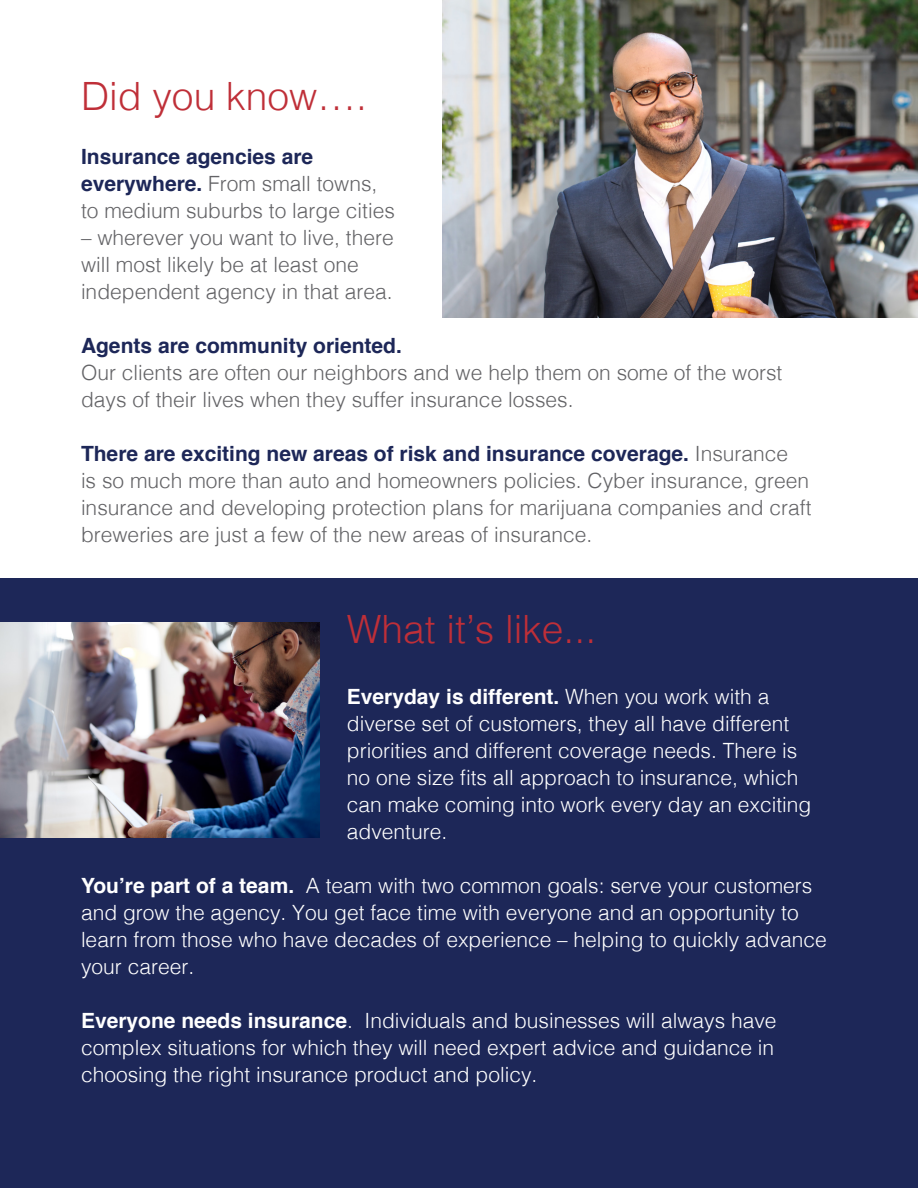
<style>
.page{position:relative;width:918px;height:1188px;background:#fff}
.page>*{position:absolute;margin:0;border:0;box-sizing:border-box;transform-origin:0 0}
.t1{font:300 39px "Helvetica";color:#bf2f38}
.t2{font:300 21px/27px "Helvetica";color:#fff}
.t3{font:300 21px/27px "Helvetica";color:#636366}
.s1{font-weight:700;color:#1d2758}
.s2{font-weight:700}
.s3{color:#1d2758}
</style>
<div class="page">
<div style="left:0;top:579px;width:918px;height:609px;background:#1d2758"></div>
<img style="left:0;top:622px;width:320px;height:216px">
<img style="left:442px;top:0;width:476px;height:317px">
<p class="t1" style="left:81px;top:63px;width:288px">Did you know….</p>
<p class="t3" style="left:81px;top:142px;width:315px"><span class="s1">Insurance agencies are everywhere.</span> From small towns, to medium suburbs to large cities</p>
<p class="t3" style="left:81px;top:223px;width:314px">– wherever you want to live, there will most likely be at least one independent agency in that area.</p>
<p class="t3" style="left:81px;top:331px;width:703px"><span class="s1">Agents are community oriented.<br></span>Our clients are often our neighbors and we help them on some of the worst days of their lives when they suffer insurance losses.</p>
<p class="t3" style="left:81px;top:439px;width:732px"><span class="s1">There are exciting new areas of risk and insurance coverage.</span> Insurance<br>is so much more than auto and homeowners policies. Cyber insurance, green insurance and developing protection plans for marijuana companies and craft breweries are just a few of the new areas of insurance.</p>
<p class="t1" style="left:347px;top:596px;width:251px">What it’s like...</p>
<p class="t2" style="left:347px;top:682px;width:466px"><span class="s2">Everyday is different.</span> When you work with a diverse set of customers, they all have different priorities and different coverage needs. There is no one size fits all approach to insurance, which can make coming into work every day an exciting adventure.</p>
<p class="t2" style="left:81px;top:871px;width:747px"><span class="s2">You’re part of a team.</span> A team with two common goals: serve your customers and grow the agency. You get face time with everyone and an opportunity to learn from those who have decades of experience – helping to quickly advance your career.</p>
<p class="t2" style="left:81px;top:1006px;width:697px;text-align:justify"><span class="s2">Everyone needs insurance</span>. Individuals and businesses will always have complex situations for which they will need expert advice and guidance in choosing the right insurance product and policy.<span class="s3">There</span></p>
</div>
